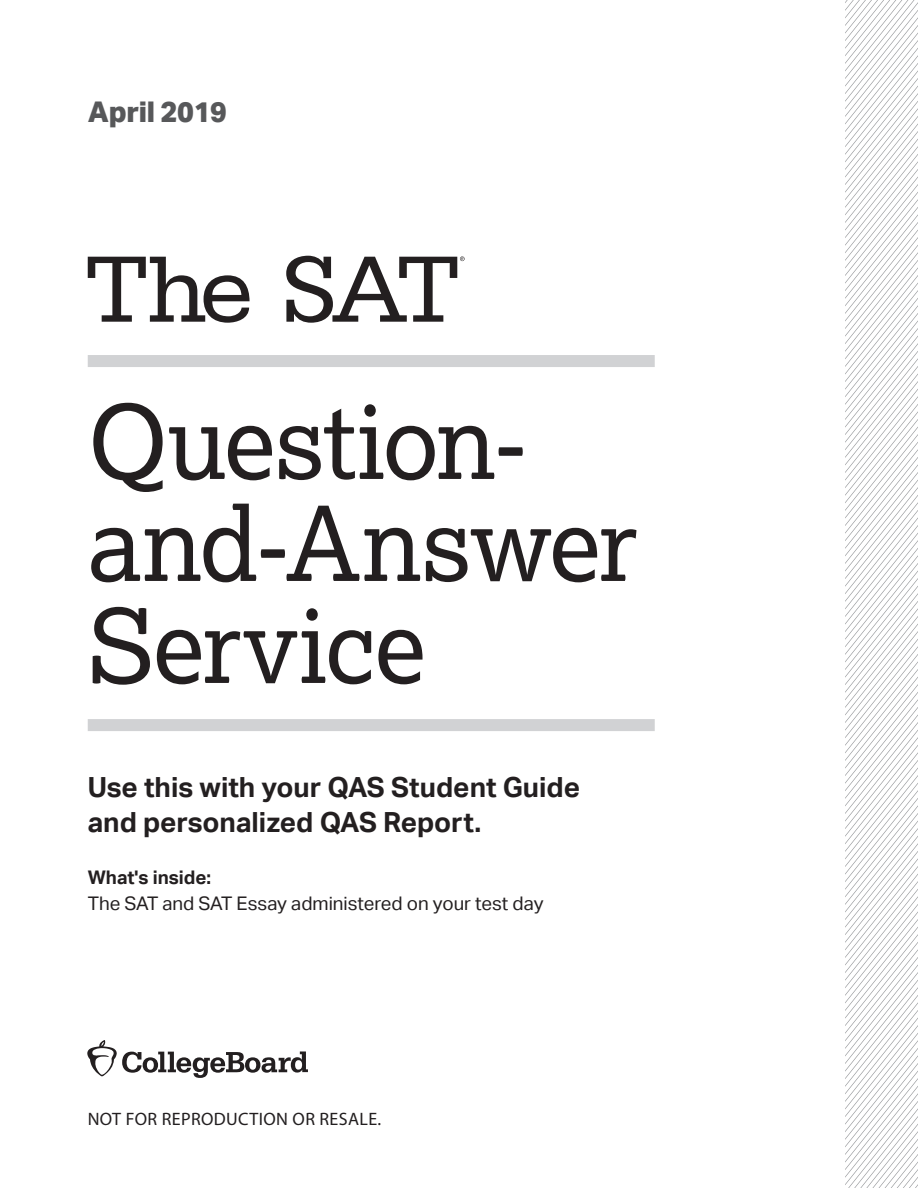
<style>
.page{position:relative;width:918px;height:1188px;background:#fff}
.page>*{position:absolute;margin:0;border:0;box-sizing:border-box;transform-origin:0 0}
.t1{font:102px/102px "Lexia";letter-spacing:-.015em;color:#231f20}
.Date__cover{font:800 28.5px "Aktiv Grotesk";letter-spacing:-.01em;color:#57585a}
.Prac_Test__B_Head{font:700 27.75px/35.1px "Aktiv Grotesk";color:#231f20}
.Prac_Test__B_Head-2{font:18.75px/25.5px "Aktiv Grotesk";color:#231f20}
.t2{font:18px "Myriad Pro";letter-spacing:.02em;color:#231f20}
.s1{font-weight:700}
</style>
<div class="page">
<div style="left:88px;top:719px;width:567px;height:12px;background:#d1d2d4"></div>
<div style="left:88px;top:355px;width:567px;height:12px;background:#d1d2d4"></div>
<svg style="left:845px;top:0;width:73px;height:1188px"></svg>
<svg style="left:88px;top:256px;width:377px;height:67px"></svg>
<svg style="left:87px;top:1040px;width:221px;height:38px"></svg>
<p class="Date__cover" style="left:88px;top:94px;width:141px">April 2019</p>
<p class="t1" style="left:88px;top:388px;width:551px">Question&shy;and-Answer<br>Service</p>
<p class="Prac_Test__B_Head" style="left:88px;top:770px;width:494px">Use this with your QAS Student Guide and personalized QAS Report.</p>
<p class="Prac_Test__B_Head-2" style="left:88px;top:865px;width:457px"><span class="s1">What's inside:<br></span>The SAT and SAT Essay administered on your test day</p>
<p class="t2" style="left:88px;top:1109px;width:295px">NOT FOR REPRODUCTION OR RESALE.</p>
</div>
